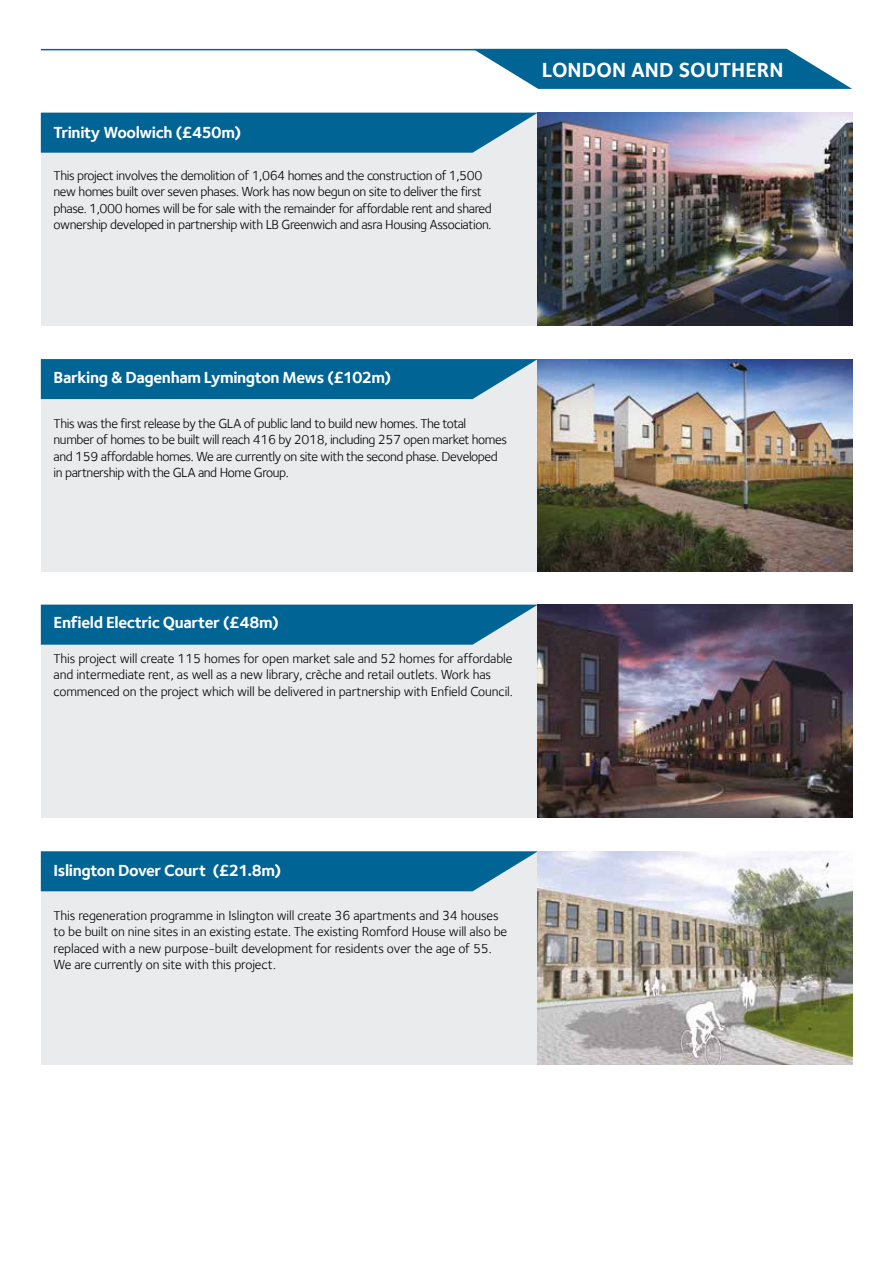
<style>
.page{position:relative;width:893px;height:1263px;background:#fff}
.page>*{position:absolute;margin:0;border:0;box-sizing:border-box;transform-origin:0 0}
.t1{font:700 21px "Foundry Sterling";color:#fff}
.t2{font:700 16.5px "Foundry Sterling";letter-spacing:-.025em;color:#fff}
.t3{font:13.5px/16.5px "Foundry Sterling";letter-spacing:-.03em;color:#000}
.t4{font:13.5px/16.5px "Foundry Sterling";letter-spacing:-.01em;color:#000}
</style>
<div class="page">
<svg style="left:40px;top:48px;width:439px;height:65px"></svg>
<div style="left:41px;top:605px;width:811px;height:213px;background:#e9ebec"></div>
<svg style="left:40px;top:605px;width:498px;height:40px;background:#116e9b"></svg>
<img style="left:538px;top:605px;width:314px;height:213px">
<div style="left:41px;top:359px;width:811px;height:213px;background:#e9ebec"></div>
<svg style="left:40px;top:359px;width:498px;height:40px;background:#106d9b"></svg>
<img style="left:538px;top:359px;width:314px;height:213px">
<svg style="left:473px;top:49px;width:379px;height:40px"></svg>
<hr style="left:41px;top:49px;width:746px;height:1px;background:#006495">
<div style="left:41px;top:113px;width:811px;height:213px;background:#e9ebec"></div>
<svg style="left:40px;top:113px;width:498px;height:40px;background:#116e9b"></svg>
<img style="left:538px;top:113px;width:314px;height:213px">
<div style="left:41px;top:851px;width:811px;height:213px;background:#e9ebec"></div>
<svg style="left:40px;top:851px;width:498px;height:40px;background:#116e9b"></svg>
<img style="left:538px;top:851px;width:314px;height:213px">
<p class="t2" style="left:54px;top:123px;width:189px">Trinity Woolwich (£450m)</p>
<p class="t3" style="left:54px;top:167px;width:440px">This project involves the demolition of 1,064 homes and the construction of 1,500 new homes built over seven phases. Work has now begun on site to deliver the first phase. 1,000 homes will be for sale with the remainder for affordable rent and shared ownership developed in partnership with LB Greenwich and asra Housing Association.</p>
<h1 class="t1" style="left:542px;top:57px;width:243px">LONDON AND SOUTHERN</h1>
<p class="t2" style="left:54px;top:367px;width:339px">Barking &amp; Dagenham Lymington Mews (£102m)</p>
<p class="t3" style="left:54px;top:415px;width:455px">This was the first release by the GLA of public land to build new homes. The total number of homes to be built will reach 416 by 2018, including 257 open market homes and 159 affordable homes. We are currently on site with the second phase. Developed in partnership with the GLA and Home Group.</p>
<p class="t2" style="left:54px;top:613px;width:227px">Enfield Electric Quarter (£48m)</p>
<p class="t4" style="left:54px;top:650px;width:461px">This project will create 115 homes for open market sale and 52 homes for affordable and intermediate rent, as well as a new library, crèche and retail outlets. Work has commenced on the project which will be delivered in partnership with Enfield Council.</p>
<p class="t2" style="left:54px;top:861px;width:229px">Islington Dover Court (£21.8m)</p>
<p class="t4" style="left:54px;top:907px;width:455px">This regeneration programme in Islington will create 36 apartments and 34 houses to be built on nine sites in an existing estate. The existing Romford House will also be replaced with a new purpose-built development for residents over the age of 55.<br>We are currently on site with this project.</p>
</div>
